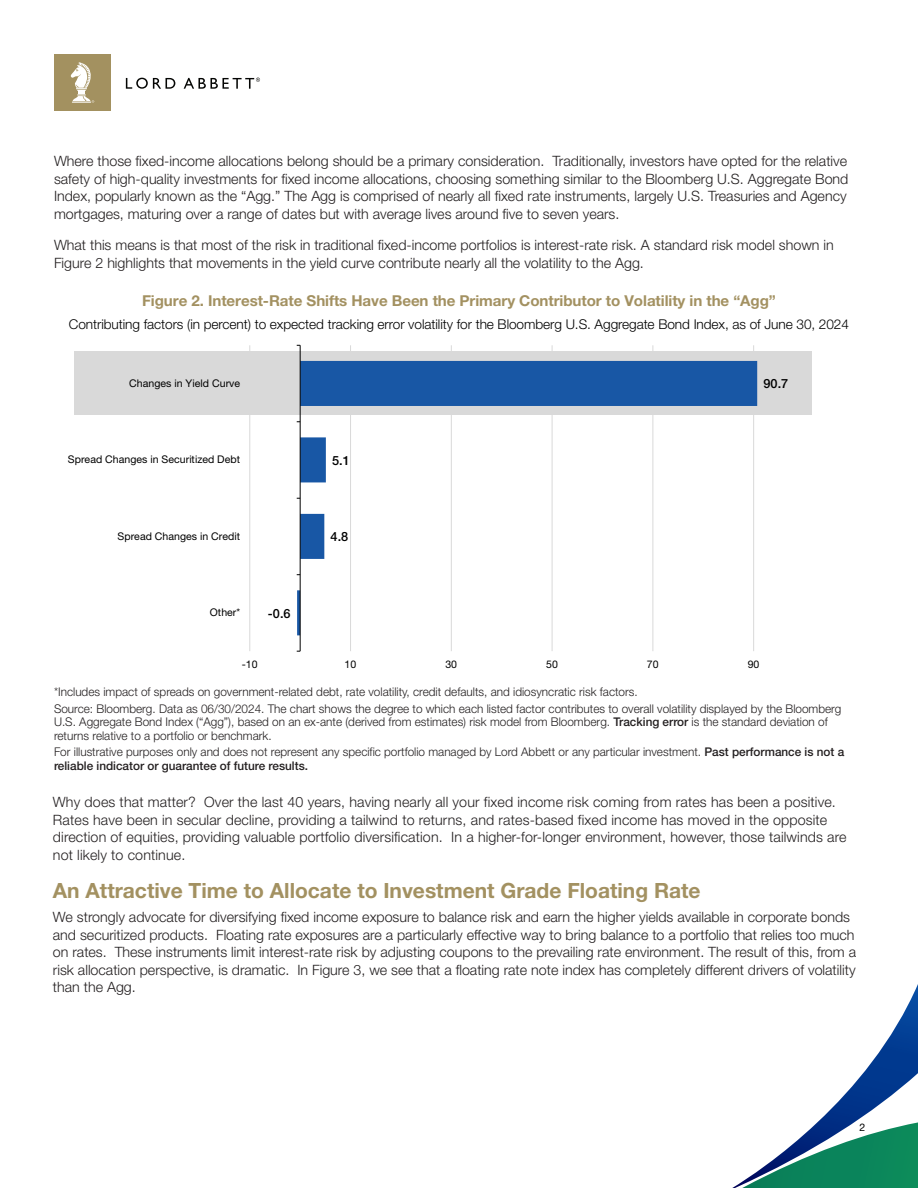
<style>
.page{position:relative;width:918px;height:1188px;background:#fff}
.page>*{position:absolute;margin:0;border:0;box-sizing:border-box;transform-origin:0 0}
.WHITEPAPER_SUBHEAD_GOLD{font:700 21px "Helvetica Neue LT Pro";color:#a39161}
.GRAPHIC_HEADER{font:700 15px "Helvetica Neue LT Pro";letter-spacing:-.005em;color:#a39161}
.MV_BODY{font:300 14.25px/17.7px "Helvetica Neue LT Pro";color:#231f20}
.GRAPHIC_HEADER-2{font:300 13.5px "Helvetica Neue LT Pro";letter-spacing:-.005em;color:#000}
.t1{font:500 12.75px "Helvetica Neue LT Pro";color:#000}
.MV_BODY_SUBHEAD{font:300 12px/13.5px "Helvetica Neue LT Pro";color:#231f20}
.t2{font:10.5px "Helvetica Neue LT Pro";letter-spacing:.005em;color:#000}
.s1{font-weight:500}
</style>
<div class="page">
<div style="left:74px;top:352px;width:738px;height:63px;background:#d9d9d9"></div>
<hr style="left:250px;top:345px;width:1px;height:306px;background:#d9d9d9">
<hr style="left:350px;top:345px;width:1px;height:306px;background:#d9d9d9">
<hr style="left:451px;top:345px;width:1px;height:306px;background:#d9d9d9">
<hr style="left:552px;top:345px;width:1px;height:306px;background:#d9d9d9">
<hr style="left:653px;top:345px;width:1px;height:306px;background:#d9d9d9">
<hr style="left:753px;top:345px;width:1px;height:306px;background:#d9d9d9">
<svg style="left:297px;top:361px;width:460px;height:274px"></svg>
<hr style="left:300px;top:345px;width:1px;height:306px;background:#000">
<svg style="left:732px;top:984px;width:186px;height:204px"></svg>
<div style="left:54px;top:54px;width:57px;height:57px;background:#a39160"></div>
<svg style="left:71px;top:62px;width:23px;height:41px"></svg>
<svg style="left:126px;top:78px;width:49px;height:11px"></svg>
<svg style="left:184px;top:78px;width:76px;height:11px"></svg>
<p class="MV_BODY" style="left:54px;top:152px;width:796px">Where those fixed-income allocations belong should be a primary consideration. Traditionally, investors have opted for the relative safety of high-quality investments for fixed income allocations, choosing something similar to the Bloomberg U.S. Aggregate Bond Index, popularly known as the “Agg.” The Agg is comprised of nearly all fixed rate instruments, largely U.S. Treasuries and Agency mortgages, maturing over a range of dates but with average lives around five to seven years.</p>
<p class="MV_BODY" style="left:54px;top:236px;width:781px">What this means is that most of the risk in traditional fixed-income portfolios is interest-rate risk. A standard risk model shown in<br>Figure 2 highlights that movements in the yield curve contribute nearly all the volatility to the Agg.</p>
<p class="GRAPHIC_HEADER" style="left:142px;top:291px;width:635px">Figure 2. Interest-Rate Shifts Have Been the Primary Contributor to Volatility in the “Agg”</p>
<p class="GRAPHIC_HEADER-2" style="left:69px;top:316px;width:782px">Contributing factors (in percent) to expected tracking error volatility for the Bloomberg U.S. Aggregate Bond Index, as of June 30, 2024</p>
<p class="t2" style="left:129px;top:377px;width:112px">Changes in Yield Curve</p>
<p class="t1" style="left:763px;top:376px;width:26px">90.7</p>
<p class="t2" style="left:68px;top:453px;width:174px">Spread Changes in Securitized Debt</p>
<p class="t1" style="left:332px;top:452px;width:19px">5.1</p>
<p class="t2" style="left:118px;top:530px;width:124px">Spread Changes in Credit</p>
<p class="t1" style="left:331px;top:529px;width:19px">4.8</p>
<p class="t2" style="left:210px;top:606px;width:32px">Other*</p>
<p class="t1" style="left:268px;top:605px;width:24px">-0.6</p>
<p class="t2" style="left:242px;top:658px;width:17px">-10</p>
<p class="t2" style="left:345px;top:658px;width:13px">10</p>
<p class="t2" style="left:445px;top:658px;width:13px">30</p>
<p class="t2" style="left:546px;top:658px;width:13px">50</p>
<p class="t2" style="left:647px;top:658px;width:13px">70</p>
<p class="t2" style="left:748px;top:658px;width:13px">90</p>
<p class="MV_BODY_SUBHEAD" style="left:54px;top:685px;width:585px">*Includes impact of spreads on government-related debt, rate volatility, credit defaults, and idiosyncratic risk factors.</p>
<p class="MV_BODY_SUBHEAD" style="left:54px;top:701px;width:789px">Source: Bloomberg. Data as 06/30/2024. The chart shows the degree to which each listed factor contributes to overall volatility displayed by the Bloomberg<br>U.S. Aggregate Bond Index (“Agg”), based on an ex-ante (derived from estimates) risk model from Bloomberg. <span class="s1">Tracking error</span> is the standard deviation of returns relative to a portfolio or benchmark.</p>
<p class="MV_BODY_SUBHEAD" style="left:54px;top:745px;width:792px">For illustrative purposes only and does not represent any specific portfolio managed by Lord Abbett or any particular investment. <span class="s1">Past performance is not a reliable indicator or guarantee of future results.</span></p>
<p class="MV_BODY" style="left:53px;top:793px;width:795px">Why does that matter? Over the last 40 years, having nearly all your fixed income risk coming from rates has been a positive.<br>Rates have been in secular decline, providing a tailwind to returns, and rates-based fixed income has moved in the opposite direction of equities, providing valuable portfolio diversification. In a higher-for-longer environment, however, those tailwinds are not likely to continue.</p>
<p class="WHITEPAPER_SUBHEAD_GOLD" style="left:53px;top:877px;width:649px">An Attractive Time to Allocate to Investment Grade Floating Rate</p>
<p class="MV_BODY" style="left:53px;top:908px;width:805px">We strongly advocate for diversifying fixed income exposure to balance risk and earn the higher yields available in corporate bonds and securitized products. Floating rate exposures are a particularly effective way to bring balance to a portfolio that relies too much on rates. These instruments limit interest-rate risk by adjusting coupons to the prevailing rate environment. The result of this, from a risk allocation perspective, is dramatic. In Figure 3, we see that a floating rate note index has completely different drivers of volatility than the Agg.</p>
<p class="t2" style="left:860px;top:1121px;width:7px">2</p>
</div>
